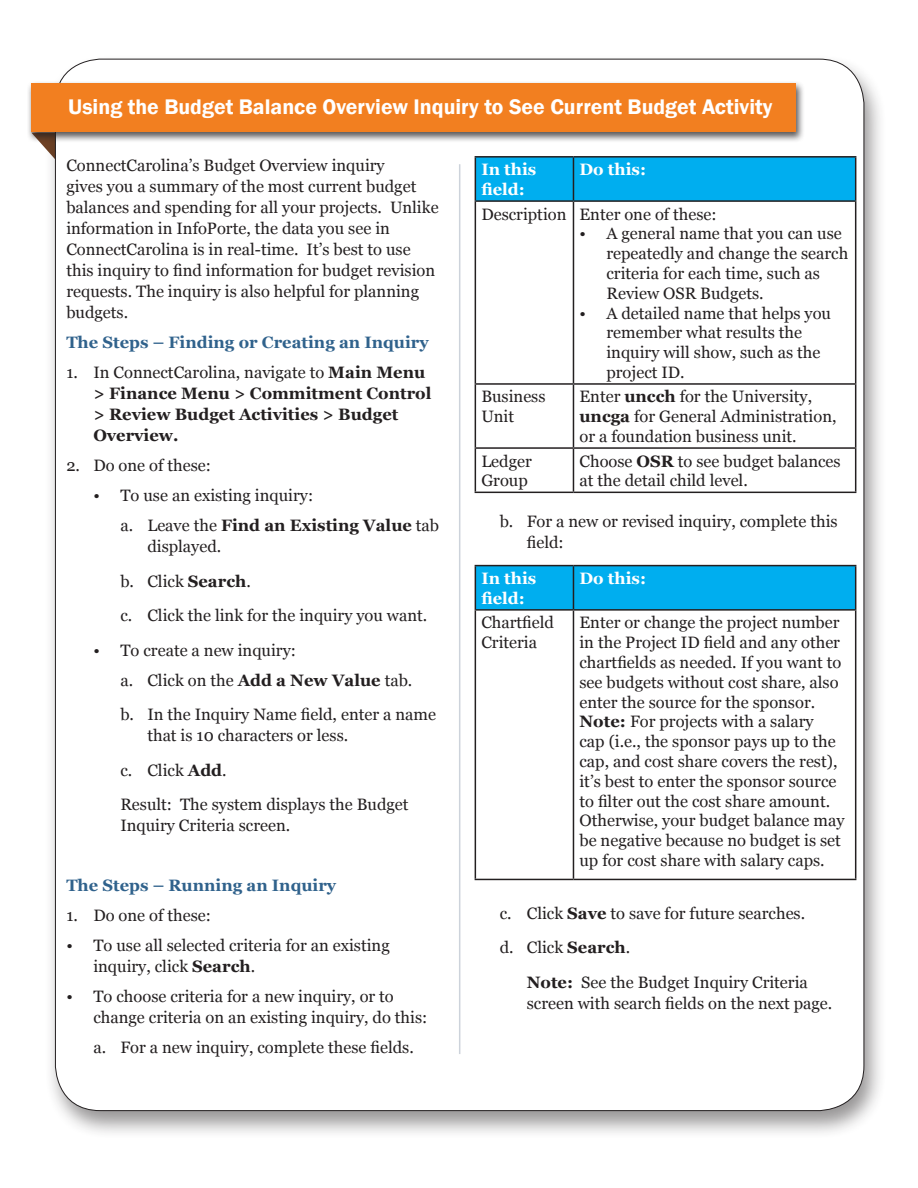
<style>
.page{position:relative;width:918px;height:1188px;background:#fff}
.page>*{position:absolute;margin:0;border:0;box-sizing:border-box;transform-origin:0 0}
.t1{font:600 21.75px "Franklin Gothic";color:#fff}
.Body_Text{font:16.5px/19.8px "Georgia";color:#231f20}
.t2{font:700 16.5px/21px "Georgia";color:#231f20}
.Alphabet_List{font:16.5px/21px "Georgia";color:#231f20}
.Body_Text-2{font:700 16.5px "Georgia";color:#30628c}
.t3{font:700 16.5px/19.8px "Georgia";color:#fff}
.s1{font-weight:400}
.s2{font-weight:700}
</style>
<div class="page">
<svg style="left:40px;top:143px;width:5px;height:5px"></svg>
<div style="left:45px;top:54px;width:842px;height:1086px;background:#231f20;opacity:.47"></div>
<div style="left:55px;top:59px;width:809px;height:1052px;background:#fff;border-radius:45px"></div>
<hr style="left:459px;top:164px;width:1px;height:890px;background:#cdd3db">
<div style="left:27px;top:81px;width:777px;height:62px;background:#231f20;opacity:.75"></div>
<div style="left:31px;top:84px;width:765px;height:48px;background:#f27f20"></div>
<div style="left:476px;top:158px;width:379px;height:42px;background:#00aeef"></div>
<hr style="left:475px;top:156px;width:98px;height:2px;background:#231f20">
<hr style="left:475px;top:158px;width:1px;height:42px;background:#231f20">
<hr style="left:573px;top:156px;width:283px;height:2px;background:#231f20">
<hr style="left:573px;top:158px;width:1px;height:42px;background:#231f20">
<hr style="left:855px;top:158px;width:1px;height:42px;background:#231f20">
<hr style="left:475px;top:200px;width:98px;height:2px;background:#231f20">
<hr style="left:475px;top:202px;width:1px;height:181px;background:#231f20">
<hr style="left:573px;top:200px;width:283px;height:2px;background:#231f20">
<hr style="left:573px;top:202px;width:1px;height:181px;background:#231f20">
<hr style="left:855px;top:202px;width:1px;height:181px;background:#231f20">
<hr style="left:475px;top:383px;width:98px;height:2px;background:#231f20">
<hr style="left:475px;top:385px;width:1px;height:62px;background:#231f20">
<hr style="left:573px;top:383px;width:283px;height:2px;background:#231f20">
<hr style="left:573px;top:385px;width:1px;height:62px;background:#231f20">
<hr style="left:855px;top:385px;width:1px;height:62px;background:#231f20">
<hr style="left:475px;top:447px;width:98px;height:2px;background:#231f20">
<hr style="left:475px;top:449px;width:1px;height:43px;background:#231f20">
<hr style="left:573px;top:447px;width:283px;height:2px;background:#231f20">
<hr style="left:573px;top:449px;width:1px;height:43px;background:#231f20">
<hr style="left:855px;top:449px;width:1px;height:43px;background:#231f20">
<hr style="left:475px;top:492px;width:98px;height:1px;background:#231f20">
<hr style="left:573px;top:492px;width:283px;height:1px;background:#231f20">
<div style="left:476px;top:566px;width:379px;height:43px;background:#00aeef"></div>
<hr style="left:475px;top:565px;width:98px;height:1px;background:#231f20">
<hr style="left:475px;top:566px;width:1px;height:43px;background:#231f20">
<hr style="left:573px;top:565px;width:283px;height:1px;background:#231f20">
<hr style="left:573px;top:566px;width:1px;height:43px;background:#231f20">
<hr style="left:855px;top:566px;width:1px;height:43px;background:#231f20">
<hr style="left:475px;top:609px;width:98px;height:2px;background:#231f20">
<hr style="left:475px;top:611px;width:1px;height:268px;background:#231f20">
<hr style="left:573px;top:609px;width:283px;height:2px;background:#231f20">
<hr style="left:573px;top:611px;width:1px;height:268px;background:#231f20">
<hr style="left:855px;top:611px;width:1px;height:268px;background:#231f20">
<hr style="left:475px;top:879px;width:98px;height:1px;background:#231f20">
<hr style="left:573px;top:879px;width:283px;height:1px;background:#231f20">
<p class="t1" style="left:68px;top:94px;width:706px">Using the Budget Balance Overview Inquiry to See Current Budget Activity</p>
<p class="Body_Text" style="left:66px;top:156px;width:374px;line-height:21px">ConnectCarolina’s Budget Overview inquiry<br>gives you a summary of the most current budget balances and spending for all your projects. Unlike information in InfoPorte, the data you see in ConnectCarolina is in real-time. It’s best to use this inquiry to find information for budget revision requests. The inquiry is also helpful for planning budgets.</p>
<p class="Body_Text-2" style="left:66px;top:332px;width:364px">The Steps – Finding or Creating an Inquiry</p>
<p class="t2" style="left:93px;top:362px;width:340px;text-indent:-27px"><span class="s1">1. In ConnectCarolina, navigate to</span> Main Menu &gt; Finance Menu &gt; Commitment Control &gt; Review Budget Activities &gt; Budget<br>Overview.</p>
<p class="Body_Text" style="left:66px;top:456px;width:146px">2. Do one of these:</p>
<p class="Body_Text" style="left:93px;top:486px;width:221px">• To use an existing inquiry:</p>
<p class="Body_Text" style="left:147px;top:516px;width:293px;line-height:21px;text-indent:-27px">a. Leave the <span class="s2">Find an Existing Value</span> tab displayed.</p>
<p class="Body_Text" style="left:120px;top:572px;width:132px">b. Click <span class="s2">Search</span>.</p>
<p class="Body_Text" style="left:120px;top:606px;width:308px">c. Click the link for the inquiry you want.</p>
<p class="Body_Text" style="left:93px;top:641px;width:204px">• To create a new inquiry:</p>
<p class="Body_Text" style="left:120px;top:671px;width:294px">a. Click on the <span class="s2">Add a New Value</span> tab.</p>
<p class="Body_Text" style="left:147px;top:705px;width:290px;line-height:21px;text-indent:-27px">b. In the Inquiry Name field, enter a name that is 10 characters or less.</p>
<p class="Body_Text" style="left:120px;top:761px;width:108px">c. Click <span class="s2">Add</span>.</p>
<p class="Body_Text" style="left:120px;top:795px;width:290px;line-height:21px">Result: The system displays the Budget<br>Inquiry Criteria screen.</p>
<p class="Body_Text-2" style="left:66px;top:875px;width:271px">The Steps – Running an Inquiry</p>
<p class="Body_Text" style="left:66px;top:906px;width:146px">1. Do one of these:</p>
<p class="Body_Text" style="left:93px;top:936px;width:298px;line-height:21px;text-indent:-27px">• To use all selected criteria for an existing inquiry, click <span class="s2">Search</span>.</p>
<p class="Body_Text" style="left:93px;top:987px;width:335px;line-height:21px;text-indent:-27px">• To choose criteria for a new inquiry, or to change criteria on an existing inquiry, do this:</p>
<p class="Body_Text" style="left:93px;top:1038px;width:322px">a. For a new inquiry, complete these fields.</p>
<p class="t3" style="left:481px;top:160px;width:57px">In this field:</p>
<p class="t3" style="left:579px;top:160px;width:68px">Do this:</p>
<p class="Body_Text" style="left:481px;top:204px;width:87px">Description</p>
<p class="Body_Text" style="left:579px;top:204px;width:139px">Enter one of these:</p>
<p class="Body_Text" style="left:606px;top:224px;width:243px;text-indent:-27px">• A general name that you can use repeatedly and change the search criteria for each time, such as<br>Review OSR Budgets.</p>
<p class="Body_Text" style="left:606px;top:303px;width:226px;text-indent:-27px">• A detailed name that helps you remember what results the inquiry will show, such as the project ID.</p>
<p class="Body_Text" style="left:481px;top:387px;width:66px">Business<br>Unit</p>
<p class="Body_Text" style="left:579px;top:387px;width:259px">Enter <span class="s2">uncch</span> for the University, <span class="s2">uncga</span> for General Administration, or a foundation business unit.</p>
<p class="Body_Text" style="left:481px;top:451px;width:52px">Ledger<br>Group</p>
<p class="Body_Text" style="left:579px;top:451px;width:263px">Choose <span class="s2">OSR</span> to see budget balances at the detail child level.</p>
<p class="Body_Text" style="left:527px;top:511px;width:313px;line-height:21px;text-indent:-27px">b. For a new or revised inquiry, complete this field:</p>
<p class="t3" style="left:481px;top:569px;width:57px">In this field:</p>
<p class="t3" style="left:579px;top:569px;width:68px">Do this:</p>
<p class="Body_Text" style="left:481px;top:613px;width:74px">Chartfield<br>Criteria</p>
<p class="Body_Text" style="left:579px;top:613px;width:263px">Enter or change the project number in the Project ID field and any other chartfields as needed. If you want to see budgets without cost share, also enter the source for the sponsor.</p>
<p class="Body_Text" style="left:579px;top:712px;width:267px"><span class="s2">Note:</span> For projects with a salary<br>cap (i.e., the sponsor pays up to the cap, and cost share covers the rest), it’s best to enter the sponsor source to filter out the cost share amount.<br>Otherwise, your budget balance may be negative because no budget is set up for cost share with salary caps.</p>
<p class="Body_Text" style="left:500px;top:904px;width:307px">c. Click <span class="s2">Save</span> to save for future searches.</p>
<p class="Body_Text" style="left:500px;top:938px;width:132px">d. Click <span class="s2">Search</span>.</p>
<p class="Alphabet_List" style="left:527px;top:972px;width:307px"><span class="s2">Note:</span> See the Budget Inquiry Criteria screen with search fields on the next page.</p>
</div>
